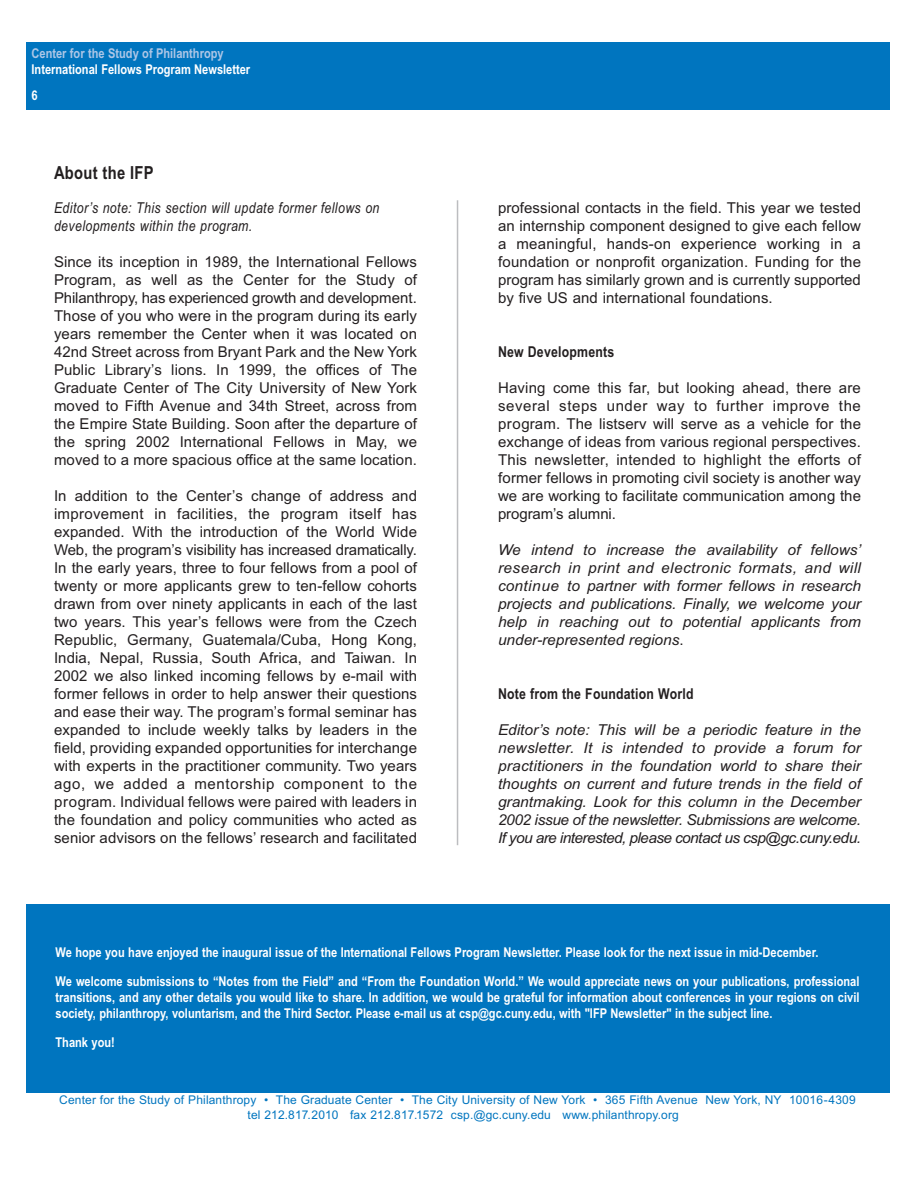
<style>
.page{position:relative;width:918px;height:1188px;background:#fff}
.page>*{position:absolute;margin:0;border:0;box-sizing:border-box;transform-origin:0 0}
.t1{font:700 18px "Arial Narrow";letter-spacing:.015em;color:#231f20}
.t2{font:15px/18px "Arial";letter-spacing:.005em;color:#231f20;text-align:justify}
.t3{font:italic 15px/18px "Arial Narrow";color:#231f20;text-align:justify;scale:1.25 1}
.t4{font:italic 15px/18px "Arial Narrow";letter-spacing:.025em;color:#231f20}
.t5{font:700 15px "Arial Narrow";letter-spacing:.015em;color:#231f20}
.t6{font:700 13.5px/25.8px "Arial Narrow";color:#fff}
.t7{font:700 13.5px "Arial Narrow";color:#adc6e6}
.t8{font:12px/14.4px "Arial";letter-spacing:.01em;color:#0075bf}
.s1{font-family:"Arial";font-style:normal}
</style>
<div class="page">
<div style="left:26px;top:42px;width:864px;height:68px;background:#0075bf"></div>
<div style="left:26px;top:904px;width:864px;height:189px;background:#0075bf"></div>
<hr style="left:457px;top:200px;width:1px;height:645px;background:#bcbdc0">
<p class="t7" style="left:32px;top:48px;width:194px">Center for the Study of Philanthropy</p>
<p class="t6" style="left:32px;top:58px;width:220px">International Fellows Program Newsletter<br>6</p>
<p class="t1" style="left:54px;top:166px;width:101px">About the IFP</p>
<p class="t4" style="left:54px;top:200px;width:327px">Editor’s note: This section will update former fellows on developments within the program.</p>
<p class="t2" style="left:54px;top:254px;width:365px">Since its inception in 1989, the International Fellows Program, as well as the Center for the Study of Philanthropy, has experienced growth and development.<br>Those of you who were in the program during its early years remember the Center when it was located on 42nd Street across from Bryant Park and the New York Public Library’s lions. In 1999, the offices of The Graduate Center of The City University of New York moved to Fifth Avenue and 34th Street, across from the Empire State Building. Soon after the departure of the spring 2002 International Fellows in May, we moved to a more spacious office at the same location.</p>
<p class="t2" style="left:54px;top:488px;width:365px">In addition to the Center’s change of address and improvement in facilities, the program itself has expanded. With the introduction of the World Wide Web, the program’s visibility has increased dramatically.<br>In the early years, three to four fellows from a pool of twenty or more applicants grew to ten-fellow cohorts drawn from over ninety applicants in each of the last two years. This year’s fellows were from the Czech Republic, Germany, Guatemala/Cuba, Hong Kong, India, Nepal, Russia, South Africa, and Taiwan. In 2002 we also linked incoming fellows by e-mail with former fellows in order to help answer their questions and ease their way. The program’s formal seminar has expanded to include weekly talks by leaders in the field, providing expanded opportunities for interchange with experts in the practitioner community. Two years ago, we added a mentorship component to the program. Individual fellows were paired with leaders in the foundation and policy communities who acted as senior advisors on the fellows’ research and facilitated</p>
<p class="t2" style="left:498px;top:200px;width:365px">professional contacts in the field. This year we tested an internship component designed to give each fellow a meaningful, hands-on experience working in a foundation or nonprofit organization. Funding for the program has similarly grown and is currently supported by five US and international foundations.</p>
<p class="t5" style="left:498px;top:346px;width:118px">New Developments</p>
<p class="t2" style="left:498px;top:380px;width:365px">Having come this far, but looking ahead, there are several steps under way to further improve the program. The listserv will serve as a vehicle for the exchange of ideas from various regional perspectives.<br>This newsletter, intended to highlight the efforts of former fellows in promoting civil society is another way we are working to facilitate communication among the program’s alumni.</p>
<p class="t3" style="left:498px;top:542px;width:292px">We intend to increase the availability of fellows’ research in print and electronic formats, and will continue to partner with former fellows in research projects and publications. Finally, we welcome your help in reaching out to potential applicants from under-represented regions<span class="s1">.</span></p>
<p class="t5" style="left:498px;top:688px;width:197px">Note from the Foundation World</p>
<p class="t3" style="left:498px;top:722px;width:292px">Editor’s note: This will be a periodic feature in the newsletter. It is intended to provide a forum for practitioners in the foundation world to share their thoughts on current and future trends in the field of grantmaking. Look for this column in the December 2002 issue of the newsletter. Submissions are welcome.<br>If you are interested, please contact us csp@gc.cuny.edu.</p>
<p class="t6" style="left:56px;top:939px;width:805px;line-height:28.8px">We hope you have enjoyed the inaugural issue of the International Fellows Program Newsletter. Please look for the next issue in mid-December.<br>We welcome submissions to “Notes from the Field” and “From the Foundation World.” We would appreciate news on your publications, professional</p>
<p class="t6" style="left:56px;top:991px;width:805px;line-height:16.2px">transitions, and any other details you would like to share. In addition, we would be grateful for information about conferences in your regions on civil society, philanthropy, voluntarism, and the Third Sector. Please e-mail us at csp@gc.cuny.edu, with "IFP Newsletter" in the subject line.</p>
<p class="t6" style="left:56px;top:1031px;width:61px">Thank you!</p>
<p class="t8" style="left:248px;top:1094px;width:610px;text-indent:-188px">Center for the Study of Philanthropy • The Graduate Center • The City University of New York • 365 Fifth Avenue New York, NY 10016-4309 tel 212.817.2010 fax 212.817.1572 csp.@gc.cuny.edu www.philanthropy.org</p>
</div>
